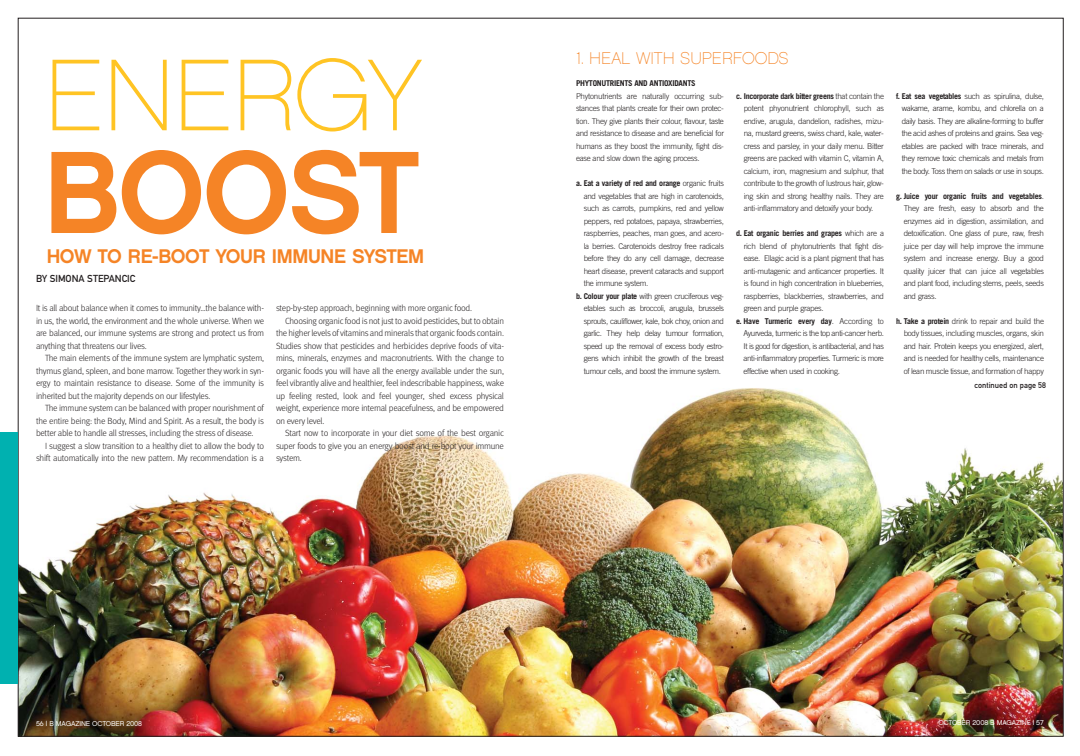
<style>
.page{position:relative;width:1080px;height:756px;background:#fff}
.page>*{position:absolute;margin:0;border:0;box-sizing:border-box;transform-origin:0 0}
.t1{font:116.8px "Chalet New York Nineteen Sixty";letter-spacing:-.02em;color:#f58426}
.t2{font:101.6px "Chalet Paris Nineteen Sixty";letter-spacing:-.02em;color:#ffc424}
.t3{font:19.7px "Chalet New York Nineteen Sixty";letter-spacing:-.02em;color:#f58426}
.t4{font:17px "Chalet Paris Nineteen Sixty";color:#f58426}
.t5{font:10px "DIN Mittelschrift";color:#231f20}
.t6{font:300 9px/12.5px "Meta";letter-spacing:-.03em;color:#231f20;text-align:justify}
.t7{font:300 8px/12.5px "Trade Gothic";letter-spacing:-.035em;color:#231f20;text-align:justify}
.t8{font:700 8px "Trade Gothic";letter-spacing:-.035em;color:#231f20}
.t9{font:8px "DIN Mittelschrift";color:#231f20}
.t10{font:7px "Chalet London Nineteen Sixty";letter-spacing:-.02em;color:#fff}
.s1{font-weight:300}
.s2{font-weight:700}
.s3{font-family:"Chalet London Nineteen Seventy"}
</style>
<div class="page">
<img style="left:19px;top:388px;width:1044px;height:349px">
<div style="left:0;top:432px;width:18px;height:252px;background:#00b1b0"></div>
<h2 class="t2" style="left:44px;top:55px;width:380px">ENERGY</h2>
<h1 class="t1" style="left:44px;top:146px;width:378px">BOOST</h1>
<h3 class="t3" style="left:47px;top:248px;width:379px">HOW TO RE-BOOT YOUR IMMUNE SYSTEM</h3>
<p class="t5" style="left:36px;top:274px;width:101px">BY SIMONA STEPANCIC</p>
<p class="t6" style="left:36px;top:303px;width:230px">It is all about balance when it comes to immunity...the balance with&shy;in us, the world, the environment and the whole universe. When we are balanced, our immune systems are strong and protect us from anything that threatens our lives.</p>
<p class="t6" style="left:36px;top:353px;width:230px;text-indent:9px">The main elements of the immune system are lymphatic system, thymus gland, spleen, and bone marrow. Together they work in syn&shy;ergy to maintain resistance to disease. Some of the immunity is inherited but the majority depends on our lifestyles.</p>
<p class="t6" style="left:36px;top:403px;width:229px;text-indent:9px">The immune system can be balanced with proper nourishment of the entire being: the Body, Mind and Spirit. As a result, the body is better able to handle all stresses, including the stress of disease.</p>
<p class="t6" style="left:36px;top:440px;width:230px;text-align:right">I suggest a slow transition to a healthy diet to allow the body to shift automatically into the new pattern. My recommendation is a</p>
<p class="t6" style="left:276px;top:303px;width:198px">step-by-step approach, beginning with more organic food.</p>
<p class="t6" style="left:285px;top:315px;width:221px">Choosing organic food is not just to avoid pesticides, but to obtain</p>
<p class="t6" style="left:276px;top:328px;width:230px">the higher levels of vitamins and minerals that organic foods contain.</p>
<p class="t6" style="left:276px;top:340px;width:230px">Studies show that pesticides and herbicides deprive foods of vita-</p>
<p class="t6" style="left:276px;top:353px;width:230px">mins, minerals, enzymes and macronutrients. With the change to</p>
<p class="t6" style="left:276px;top:365px;width:230px">organic foods you will have all the energy available under the sun,</p>
<p class="t6" style="left:276px;top:378px;width:230px">feel vibrantly alive and healthier, feel indescribable happiness, wake</p>
<p class="t6" style="left:276px;top:390px;width:230px">up feeling rested, look and feel younger, shed excess physical</p>
<p class="t6" style="left:276px;top:403px;width:230px">weight, experience more internal peacefulness, and be empowered</p>
<p class="t6" style="left:276px;top:415px;width:50px">on every level.</p>
<p class="t6" style="left:285px;top:428px;width:221px">Start now to incorporate in your diet some of the best organic</p>
<p class="t6" style="left:276px;top:440px;width:229px">super foods to give you an energy boost and re-boot your immune</p>
<p class="t6" style="left:276px;top:453px;width:27px">system.</p>
<h3 class="t4" style="left:576px;top:52px;width:214px">1. HEAL WITH SUPERFOODS</h3>
<p class="t8" style="left:576px;top:80px;width:121px">PHYTONUTRIENTS AND ANTIOXIDANTS</p>
<p class="t7" style="left:576px;top:90px;width:150px">Phytonutrients are naturally occurring sub&shy;stances that plants create for their own protec&shy;tion. They give plants their colour, flavour, taste and resistance to disease and are beneficial for humans as they boost the immunity, fight dis&shy;ease and slow down the aging process.</p>
<p class="t8" style="left:576px;top:180px;width:149px">a. Eat a variety of red and orange <span class="s1">organic fruits</span></p>
<p class="t7" style="left:584px;top:190px;width:142px">and vegetables that are high in carotenoids,</p>
<p class="t7" style="left:584px;top:203px;width:142px">such as carrots, pumpkins, red and yellow</p>
<p class="t7" style="left:584px;top:215px;width:142px">peppers, red potatoes, papaya, strawberries,</p>
<p class="t7" style="left:584px;top:228px;width:142px">raspberries, peaches, man goes, and acero-</p>
<p class="t7" style="left:584px;top:240px;width:142px">la berries. Carotenoids destroy free radicals</p>
<p class="t7" style="left:584px;top:253px;width:142px">before they do any cell damage, decrease</p>
<p class="t7" style="left:584px;top:265px;width:142px">heart disease, prevent cataracts and support</p>
<p class="t7" style="left:584px;top:278px;width:66px">the immune system.</p>
<p class="t7" style="left:576px;top:290px;width:149px"><span class="s2">b. Colour your plate</span> with green cruciferous veg-</p>
<p class="t7" style="left:584px;top:303px;width:142px">etables such as broccoli, arugula, brussels</p>
<p class="t7" style="left:584px;top:315px;width:142px">sprouts, cauliflower, kale, bok choy, onion and</p>
<p class="t7" style="left:584px;top:328px;width:142px">garlic. They help delay tumour formation,</p>
<p class="t7" style="left:584px;top:340px;width:142px">speed up the removal of excess body estro-</p>
<p class="t7" style="left:584px;top:353px;width:142px">gens which inhibit the growth of the breast</p>
<p class="t7" style="left:584px;top:365px;width:139px">tumour cells, and boost the immune system.</p>
<p class="t7" style="left:744px;top:90px;width:142px;text-indent:-8px"><span class="s2">c. Incorporate dark bitter greens</span> that contain the potent phyonutrient chlorophyll, such as endive, arugula, dandelion, radishes, mizu&shy;na, mustard greens, swiss chard, kale, water&shy;cress and parsley, in your daily menu. Bitter greens are packed with vitamin C, vitamin A, calcium, iron, magnesium and sulphur, that contribute to the growth of lustrous hair, glow&shy;ing skin and strong healthy nails. They are anti-inflammatory and detoxify your body.</p>
<p class="t8" style="left:736px;top:230px;width:150px">d. Eat organic berries and grapes <span class="s1">which are a</span></p>
<p class="t7" style="left:744px;top:240px;width:142px">rich blend of phytonutrients that fight dis-</p>
<p class="t7" style="left:744px;top:253px;width:142px">ease. Ellagic acid is a plant pigment that has</p>
<p class="t7" style="left:744px;top:265px;width:142px">anti-mutagenic and anticancer properties. It</p>
<p class="t7" style="left:744px;top:278px;width:142px">is found in high concentration in blueberries,</p>
<p class="t7" style="left:744px;top:290px;width:142px">raspberries, blackberries, strawberries, and</p>
<p class="t7" style="left:744px;top:303px;width:81px">green and purple grapes.</p>
<p class="t8" style="left:736px;top:318px;width:149px">e. Have Turmeric every day<span class="s1">. According to</span></p>
<p class="t7" style="left:744px;top:328px;width:142px">Ayurveda, turmeric is the top anti-cancer herb.</p>
<p class="t7" style="left:744px;top:340px;width:142px">It is good for digestion, is antibacterial, and has</p>
<p class="t7" style="left:744px;top:353px;width:142px">anti-inflammatory properties. Turmeric is more</p>
<p class="t7" style="left:744px;top:365px;width:98px">effective when used in cooking.</p>
<p class="t7" style="left:902px;top:90px;width:144px;text-indent:-6px"><span class="s2">f. Eat sea vegetables</span> such as spirulina, dulse, wakame, arame, kombu, and chlorella on a daily basis. They are alkaline-forming to buffer the acid ashes of proteins and grains. Sea veg&shy;etables are packed with trace minerals, and they remove toxic chemicals and metals from the body. Toss them on salads or use in soups.</p>
<p class="t7" style="left:904px;top:190px;width:142px;text-indent:-8px"><span class="s2">g. Juice your organic fruits and vegetables</span>.<br>They are fresh, easy to absorb and the enzymes aid in digestion, assimilation, and detoxification. One glass of pure, raw, fresh juice per day will help improve the immune system and increase energy. Buy a good quality juicer that can juice all vegetables and plant food, including stems, peels, seeds and grass.</p>
<p class="t7" style="left:904px;top:315px;width:142px;text-indent:-8px"><span class="s2">h. Take a protein</span> drink to repair and build the body tissues, including muscles, organs, skin and hair. Protein keeps you energized, alert, and is needed for healthy cells, maintenance of lean muscle tissue, and formation of happy</p>
<p class="t9" style="left:975px;top:382px;width:73px">continued on page 58</p>
<p class="t10" style="left:36px;top:721px;width:108px"><span class="s3">56 |</span> B MAGAZINE OCTOBER 2008</p>
<p class="t10" style="left:938px;top:720px;width:107px">OCTOBER 2008 B MAGAZIN<span class="s3">E | 57</span></p>
</div>
